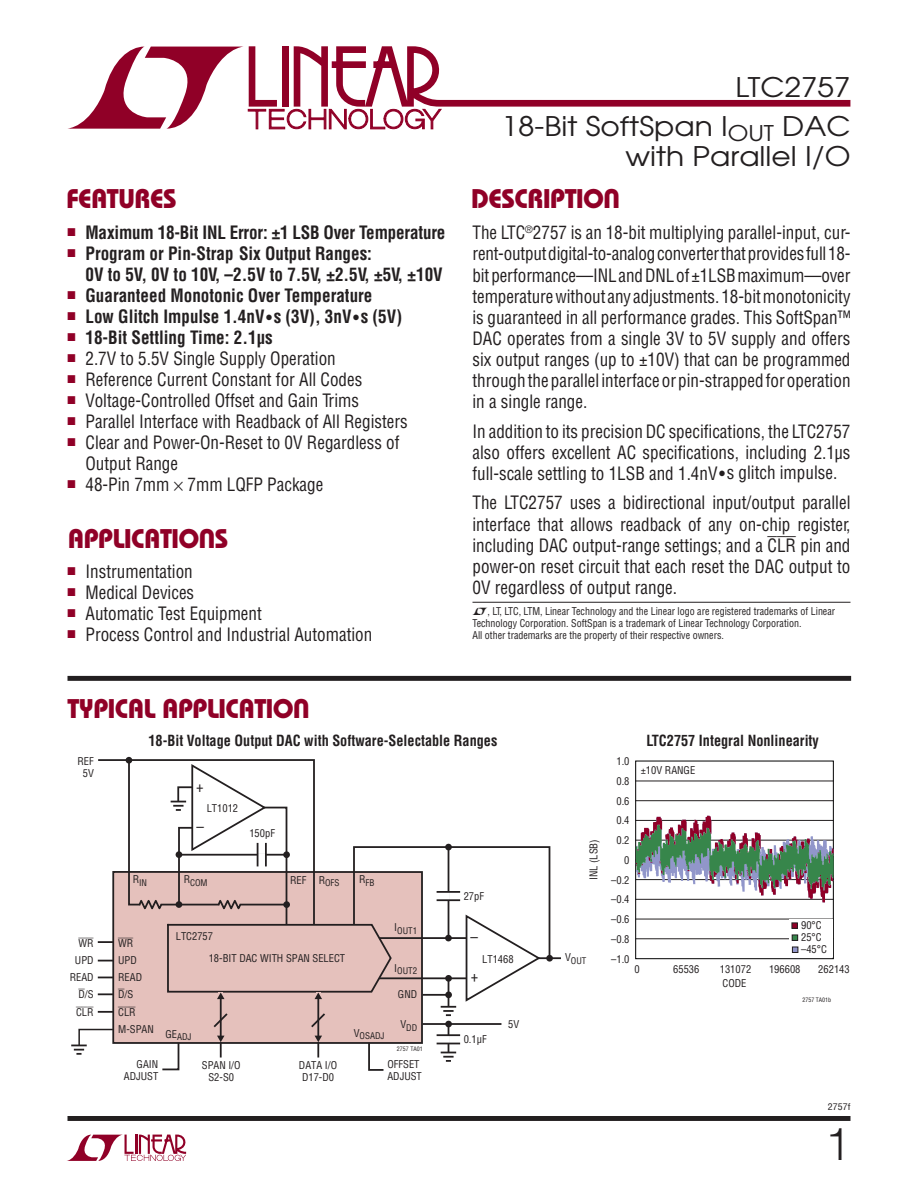
<style>
.page{position:relative;width:918px;height:1188px;background:#fff}
.page>*{position:absolute;margin:0;border:0;box-sizing:border-box;transform-origin:0 0}
.t1{font:300 45px "Helvetica";color:#231f20}
.t2{font:27px "Linear Bauhaus";letter-spacing:-.02em;color:#900027}
.t3{font:27px/30px "Avant Garde";color:#231f20;text-align:right;scale:1.1 1}
.t4{font:18px/21px "Linear Helv Cond";color:#231f20;text-align:justify;scale:.95 1}
.t5{font:700 18px/21px "Linear Helv Cond";color:#231f20;scale:.95 1}
.t6{font:700 15px "Linear Helv Cond";color:#231f20;scale:.95 1}
.t7{font:15px "Linear Helv Cond";color:#231f20}
.t8{font:10.5px/12px "Linear Helv Cond";color:#231f20}
.t9{font:10.5px/12px "Linear Helv Cond";color:#231f20;scale:.95 1}
.t10{font:10.5px "Linear Helv Cond Ovr";color:#231f20}
.t11{font:9px "Linear Helv Cond";color:#231f20}
.t12{font:9px "Linear Helv Cond";color:#231f20;scale:1.1 1}
.t13{font:6px "Linear Helv Cond";color:#231f20}
.s1{font-size:15px}
.s2{font-weight:700;font-size:15px}
.s3{font-family:"Linear Helv Cond Ovr"}
</style>
<div class="page">
<svg style="left:67px;top:1135px;width:119px;height:26px"></svg>
<div style="left:68px;top:1116px;width:782px;height:5px;background:#231f20"></div>
<svg style="left:68px;top:46px;width:782px;height:83px"></svg>
<div style="left:68px;top:676px;width:783px;height:5px;background:#231f20"></div>
<hr style="left:472px;top:602px;width:378px;height:1px;background:#231f20">
<hr style="left:529px;top:957px;width:32px;height:2px;background:#231f20">
<hr style="left:636px;top:919px;width:197px;height:1px;background:#231f20">
<hr style="left:636px;top:939px;width:197px;height:1px;background:#231f20">
<hr style="left:636px;top:800px;width:197px;height:1px;background:#231f20">
<hr style="left:636px;top:781px;width:197px;height:1px;background:#231f20">
<div style="left:635px;top:761px;width:199px;height:198px;border:1px solid #000"></div>
<div style="left:790px;top:920px;width:43px;height:37px;background:#fff"></div>
<div style="left:792px;top:922px;width:6px;height:7px;border:1px solid #231f20"></div>
<svg style="left:792px;top:935px;width:6px;height:6px"></svg>
<svg style="left:792px;top:947px;width:6px;height:6px"></svg>
<svg style="left:636px;top:816px;width:198px;height:86px"></svg>
<svg style="left:71px;top:758px;width:480px;height:313px"></svg>
<h2 class="t3" style="left:736px;top:73px;width:106px">LTC2757</h2>
<h2 class="t2" style="left:67px;top:189px;width:112px">FEATURES</h2>
<p class="t5" style="left:68px;top:225px;width:399px"><sup>■</sup> Maximum 18-Bit INL Error: ±1 LSB Over Temperature</p>
<p class="t5" style="left:85px;top:246px;width:378px;text-indent:-18px"><sup>■</sup> Program or Pin-Strap Six Output Ranges:<br>0V to 5V, 0V to 10V, –2.5V to 7.5V, ±2.5V, ±5V, ±10V</p>
<p class="t5" style="left:68px;top:288px;width:323px"><sup>■</sup> Guaranteed Monotonic Over Temperature</p>
<p class="t5" style="left:68px;top:309px;width:354px"><sup>■</sup> Low Glitch Impulse 1.4nV<span class="s1">•</span>s (3V), 3nV<span class="s1">•</span>s (5V)</p>
<p class="t5" style="left:68px;top:330px;width:218px"><sup>■</sup> 18-Bit Settling Time: 2.1μs</p>
<p class="t4" style="left:68px;top:351px;width:284px"><sup>■</sup> 2.7V to 5.5V Single Supply Operation</p>
<p class="t4" style="left:68px;top:372px;width:312px"><sup>■</sup> Reference Current Constant for All Codes</p>
<p class="t4" style="left:68px;top:393px;width:308px"><sup>■</sup> Voltage-Controlled Offset and Gain Trims</p>
<p class="t4" style="left:68px;top:414px;width:360px"><sup>■</sup> Parallel Interface with Readback of All Registers</p>
<p class="t4" style="left:85px;top:435px;width:332px;text-indent:-18px"><sup>■</sup> Clear and Power-On-Reset to 0V Regardless of<br>Output Range</p>
<p class="t4" style="left:68px;top:477px;width:271px"><sup>■</sup> 48-Pin 7mm 7mm LQFP Package</p>
<h2 class="t2" style="left:68px;top:528px;width:162px">APPLICATIONS</h2>
<p class="t4" style="left:68px;top:564px;width:133px"><sup>■</sup> Instrumentation</p>
<p class="t4" style="left:68px;top:585px;width:135px"><sup>■</sup> Medical Devices</p>
<p class="t4" style="left:68px;top:606px;width:206px"><sup>■</sup> Automatic Test Equipment</p>
<p class="t4" style="left:68px;top:627px;width:322px"><sup>■</sup> Process Control and Industrial Automation</p>
<h2 class="t2" style="left:68px;top:699px;width:244px">TYPICAL APPLICATION</h2>
<h2 class="t3" style="left:502px;top:112px;width:319px">18-Bit SoftSpan I<sub>OUT</sub> DAC with Parallel I/O</h2>
<h2 class="t2" style="left:471px;top:189px;width:151px">DESCRIPTION</h2>
<p class="t4" style="left:472px;top:225px;width:399px">The LTC<sup>®</sup>2757 is an 18-bit multiplying parallel-input, cur&shy;rent-output digital-to-analog converter that provides full 18- bit performance—INL and DNL of ±1LSB maximum—over temperature without any adjustments. 18-bit monotonicity is guaranteed in all performance grades. This SoftSpan™ DAC operates from a single 3V to 5V supply and offers six output ranges (up to ±10V) that can be programmed through the parallel interface or pin-strapped for operation in a single range.</p>
<p class="t4" style="left:473px;top:423px;width:399px">In addition to its precision DC specifications, the LTC2757 also offers excellent AC specifications, including 2.1μs full-scale settling to 1LSB and 1.4nV<span class="s2">•</span>s glitch impulse.</p>
<p class="t4" style="left:473px;top:495px;width:399px">The LTC2757 uses a bidirectional input/output parallel interface that allows readback of any on-chip register, including DAC output-range settings; and a <span class="s3">CLR</span> pin and power-on reset circuit that each reset the DAC output to 0V regardless of output range.</p>
<p class="t9" style="left:472px;top:607px;width:383px;text-indent:15px">, LT, LTC, LTM, Linear Technology and the Linear logo are registered trademarks of Linear<br>Technology Corporation. SoftSpan is a trademark of Linear Technology Corporation.<br>All other trademarks are the property of their respective owners.</p>
<p class="t8" style="left:78px;top:756px;width:18px;text-align:center">REF<br>5V</p>
<p class="t10" style="left:78px;top:937px;width:17px">WR</p>
<p class="t8" style="left:70px;top:953px;width:25px;line-height:17.2px;text-align:right">UPD<br>READ<br><span class="s3">D</span>/S</p>
<p class="t10" style="left:76px;top:1006px;width:19px">CLR</p>
<p class="t6" style="left:149px;top:736px;width:369px">18-Bit Voltage Output DAC with Software-Selectable Ranges</p>
<p class="t7" style="left:196px;top:781px;width:9px">+</p>
<p class="t7" style="left:196px;top:821px;width:9px">–</p>
<p class="t8" style="left:207px;top:804px;width:33px">LT1012</p>
<p class="t8" style="left:249px;top:829px;width:27px">150pF</p>
<p class="t11" style="left:133px;top:879px;width:16px"><sup>R</sup>IN</p>
<p class="t11" style="left:184px;top:879px;width:25px"><sup>R</sup>COM</p>
<p class="t11" style="left:319px;top:880px;width:22px"><sup>R</sup>OFS</p>
<p class="t8" style="left:290px;top:876px;width:18px">REF</p>
<p class="t11" style="left:359px;top:879px;width:17px"><sup>R</sup>FB</p>
<p class="t8" style="left:464px;top:892px;width:22px">27pF</p>
<p class="t10" style="left:118px;top:937px;width:17px">WR</p>
<p class="t8" style="left:118px;top:953px;width:25px;line-height:17.2px">UPD<br>READ<br><span class="s3">D</span>/S</p>
<p class="t10" style="left:118px;top:1006px;width:19px">CLR</p>
<p class="t8" style="left:118px;top:1025px;width:37px">M-SPAN</p>
<p class="t8" style="left:176px;top:932px;width:39px">LTC2757</p>
<p class="t11" style="left:394px;top:927px;width:24px"><sup>I</sup>OUT1</p>
<p class="t11" style="left:165px;top:1033px;width:28px"><sup>GE</sup>ADJ</p>
<p class="t8" style="left:209px;top:953px;width:138px">18-BIT DAC WITH SPAN SELECT</p>
<p class="t8" style="left:482px;top:954px;width:33px">LT1468</p>
<p class="t11" style="left:394px;top:968px;width:24px"><sup>I</sup>OUT2</p>
<p class="t8" style="left:398px;top:990px;width:21px">GND</p>
<p class="t11" style="left:354px;top:1033px;width:32px"><sup>V</sup>OSADJ</p>
<p class="t11" style="left:400px;top:1024px;width:18px"><sup>V</sup>DD</p>
<p class="t13" style="left:397px;top:1047px;width:27px">2757 TA01</p>
<p class="t8" style="left:464px;top:1034px;width:25px">0.1μF</p>
<p class="t8" style="left:508px;top:1019px;width:13px">5V</p>
<p class="t8" style="left:124px;top:1059px;width:36px;text-align:right">GAIN<br>ADJUST</p>
<p class="t8" style="left:202px;top:1061px;width:40px;text-align:center">SPAN I/O<br>S2-S0</p>
<p class="t8" style="left:299px;top:1061px;width:40px">DATA I/O<br>D17-D0</p>
<p class="t8" style="left:387px;top:1060px;width:36px">OFFSET<br>ADJUST</p>
<p class="t8" style="left:589px;top:880px;width:43px;rotate:-90deg">INL (LSB)</p>
<p class="t11" style="left:565px;top:957px;width:23px"><sup>V</sup>OUT</p>
<p class="t8" style="left:616px;top:757px;width:15px">1.0</p>
<p class="t8" style="left:616px;top:777px;width:15px">0.8</p>
<p class="t8" style="left:616px;top:792px;width:15px;line-height:19.8px;text-align:right">0.6<br>0.4<br>0.2<br>0</p>
<p class="t8" style="left:611px;top:875px;width:20px">–0.2</p>
<p class="t8" style="left:611px;top:895px;width:20px">–0.4</p>
<p class="t8" style="left:611px;top:915px;width:20px">–0.6</p>
<p class="t8" style="left:611px;top:934px;width:20px">–0.8</p>
<p class="t8" style="left:611px;top:954px;width:20px">–1.0</p>
<p class="t6" style="left:647px;top:736px;width:183px">LTC2757 Integral Nonlinearity</p>
<p class="t8" style="left:641px;top:766px;width:56px">±10V RANGE</p>
<p class="t8" style="left:801px;top:921px;width:27px">90°C<br>25°C –45°C</p>
<p class="t8" style="left:634px;top:964px;width:7px">0</p>
<p class="t8" style="left:673px;top:964px;width:28px">65536</p>
<p class="t8" style="left:720px;top:964px;width:33px">131072</p>
<p class="t8" style="left:769px;top:964px;width:33px">196608</p>
<p class="t8" style="left:818px;top:964px;width:33px">262143</p>
<p class="t13" style="left:802px;top:997px;width:30px">2757 TA01b</p>
<p class="t8" style="left:723px;top:979px;width:25px">CODE</p>
<p class="t12" style="left:828px;top:1104px;width:22px">2757f</p>
<h1 class="t1" style="left:825px;top:1121px;width:27px">1</h1>
</div>
